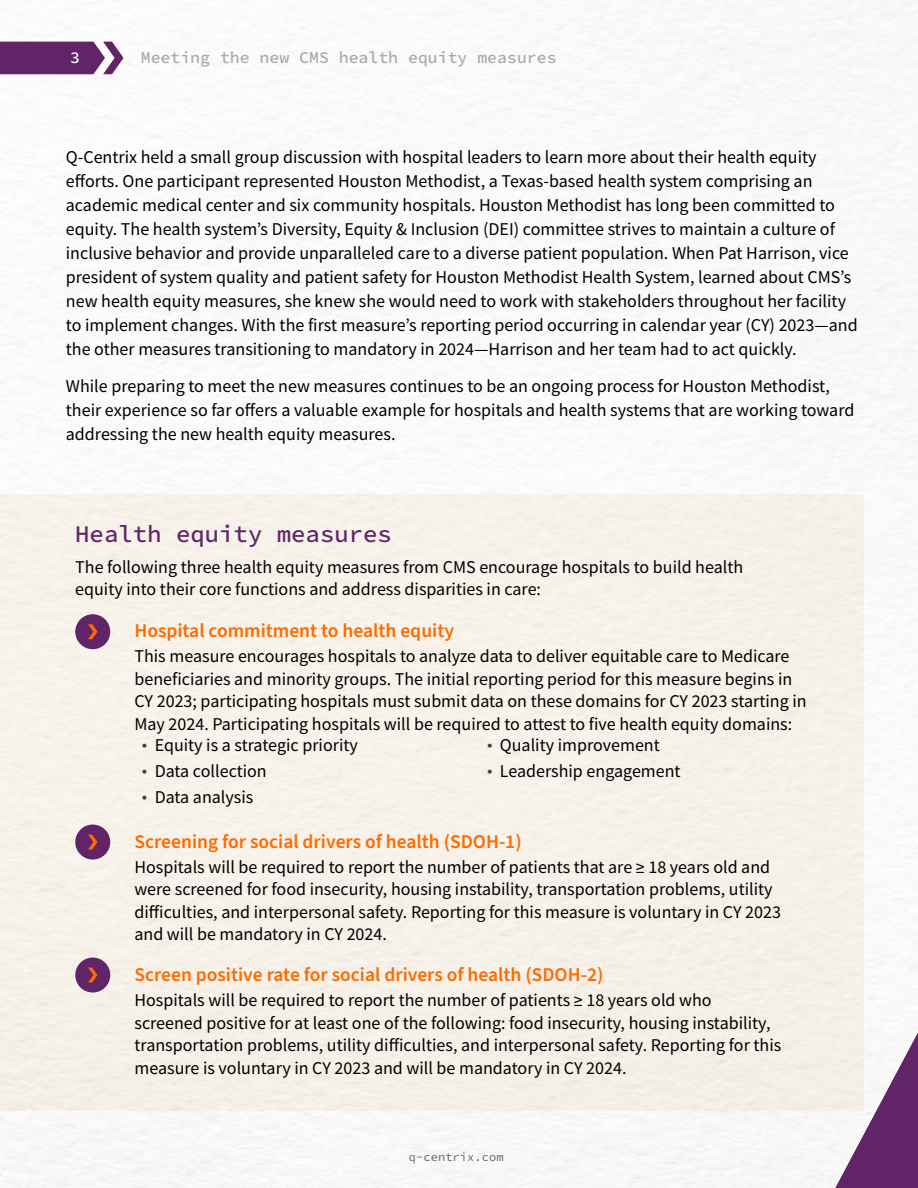
<style>
.page{position:relative;width:918px;height:1188px;background:#fff}
.page>*{position:absolute;margin:0;border:0;box-sizing:border-box;transform-origin:0 0}
.t1{font:24px "Source Code Variable";color:#612466}
.t2{font:600 19.5px "Source Sans Pro";color:#ff6b00}
.t3{font:18px/22.5px "Source Sans Pro";color:#000}
.t4{font:16.5px "Source Code Variable";color:#a8a8aa}
.t5{font:16.5px "Source Code Variable";color:#fff}
.t6{font:12px "Source Code Variable";letter-spacing:.01em;color:#696464}
.s1{font-family:"Rubik";color:#414042}
</style>
<div class="page">
<svg style="left:0;top:42px;width:124px;height:32px;background:#743f78"></svg>
<div style="left:0;top:494px;width:864px;height:617px;background:#f7f1e8"></div>
<svg style="left:807px;top:922px;width:111px;height:266px"></svg>
<div style="left:75px;top:614px;width:35px;height:35px;background:#612466;border-radius:50%"></div>
<svg style="left:88px;top:624px;width:9px;height:15px"></svg>
<div style="left:75px;top:825px;width:35px;height:35px;background:#612466;border-radius:50%"></div>
<svg style="left:88px;top:835px;width:9px;height:15px"></svg>
<div style="left:75px;top:958px;width:35px;height:35px;background:#612466;border-radius:50%"></div>
<svg style="left:88px;top:968px;width:9px;height:15px"></svg>
<p class="t5" style="left:70px;top:45px;width:11px">3</p>
<p class="t4" style="left:141px;top:45px;width:417px">Meeting the new CMS health equity measures</p>
<p class="t3" style="left:66px;top:145px;width:793px;line-height:24px">Q-Centrix held a small group discussion with hospital leaders to learn more about their health equity efforts. One participant represented Houston Methodist, a Texas-based health system comprising an academic medical center and six community hospitals. Houston Methodist has long been committed to equity. The health system’s Diversity, Equity &amp; Inclusion (DEI) committee strives to maintain a culture of inclusive behavior and provide unparalleled care to a diverse patient population. When Pat Harrison, vice president of system quality and patient safety for Houston Methodist Health System, learned about CMS’s new health equity measures, she knew she would need to work with stakeholders throughout her facility to implement changes. With the first measure’s reporting period occurring in calendar year (CY) 2023—and the other measures transitioning to mandatory in 2024—Harrison and her team had to act quickly.</p>
<p class="t3" style="left:66px;top:374px;width:790px;line-height:24px">While preparing to meet the new measures continues to be an ongoing process for Houston Methodist, their experience so far offers a valuable example for hospitals and health systems that are working toward addressing the new health equity measures.</p>
<h1 class="t1" style="left:75px;top:517px;width:318px">Health equity measures</h1>
<p class="t3" style="left:75px;top:555px;width:670px">The following three health equity measures from CMS encourage hospitals to build health equity into their core functions and address disparities in care:</p>
<p class="t2" style="left:134px;top:618px;width:321px">Hospital commitment to health equity</p>
<p class="t3" style="left:134px;top:645px;width:674px">This measure encourages hospitals to analyze data to deliver equitable care to Medicare beneficiaries and minority groups. The initial reporting period for this measure begins in CY 2023; participating hospitals must submit data on these domains for CY 2023 starting in May 2024. Participating hospitals will be required to attest to five health equity domains:</p>
<p class="t3" style="left:141px;top:734px;width:218px"><span class="s1">•</span> Equity is a strategic priority</p>
<p class="t3" style="left:141px;top:760px;width:127px"><span class="s1">•</span> Data collection</p>
<p class="t3" style="left:141px;top:786px;width:114px"><span class="s1">•</span> Data analysis</p>
<p class="t3" style="left:486px;top:734px;width:175px"><span class="s1">•</span> Quality improvement</p>
<p class="t3" style="left:486px;top:760px;width:196px"><span class="s1">•</span> Leadership engagement</p>
<p class="t2" style="left:134px;top:828px;width:389px">Screening for social drivers of health (SDOH-1)</p>
<p class="t3" style="left:134px;top:856px;width:648px">Hospitals will be required to report the number of patients that are ≥ 18 years old and were screened for food insecurity, housing instability, transportation problems, utility difficulties, and interpersonal safety. Reporting for this measure is voluntary in CY 2023 and will be mandatory in CY 2024.</p>
<p class="t2" style="left:134px;top:961px;width:470px">Screen positive rate for social drivers of health (SDOH-2)</p>
<p class="t3" style="left:134px;top:989px;width:648px">Hospitals will be required to report the number of patients ≥ 18 years old who screened positive for at least one of the following: food insecurity, housing instability, transportation problems, utility difficulties, and interpersonal safety. Reporting for this measure is voluntary in CY 2023 and will be mandatory in CY 2024.</p>
<p class="t6" style="left:409px;top:1149px;width:97px">q-centrix.com</p>
</div>
